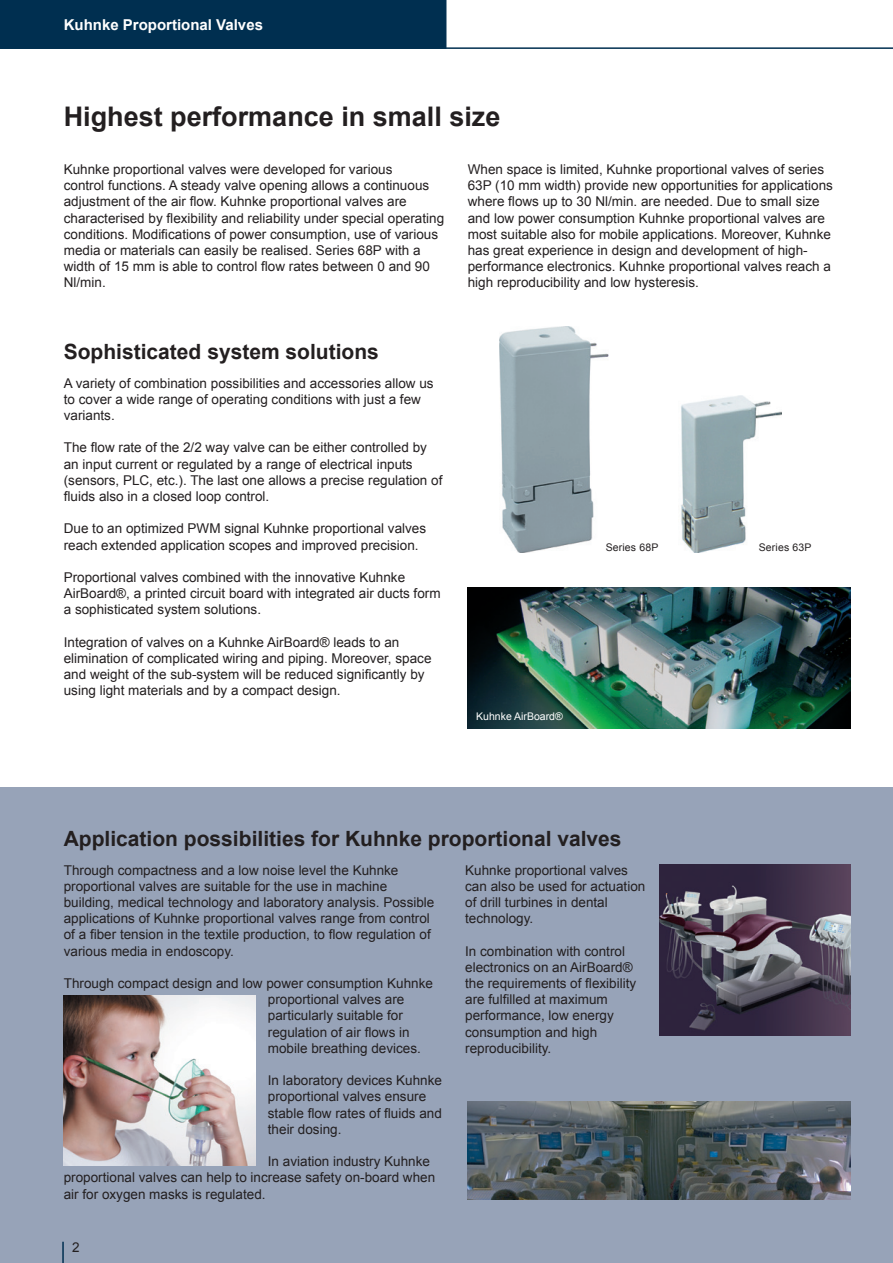
<style>
.page{position:relative;width:893px;height:1263px;background:#fff}
.page>*{position:absolute;margin:0;border:0;box-sizing:border-box;transform-origin:0 0}
.t1{font:700 27px "Arial";color:#231f20}
.Headline_2{font:700 21px "Arial";color:#231f20}
.t2{font:700 15px "Arial";color:#fff}
.t3{font:13.5px/16.2px "Arial";color:#231f20}
.t4{font:10.5px "Arial";letter-spacing:.015em;color:#231f20}
.t5{font:10.5px "Arial";color:#fff}
</style>
<div class="page">
<div style="left:0;top:0;width:446px;height:47px;background:#002f50"></div>
<hr style="left:0;top:47px;width:893px;height:2px;background:#002f50">
<div style="left:0;top:788px;width:893px;height:475px;background:#97a3b8"></div>
<img style="left:64px;top:995px;width:191px;height:170px">
<img style="left:468px;top:1101px;width:382px;height:98px">
<img style="left:659px;top:865px;width:191px;height:170px">
<hr style="left:62px;top:1242px;width:2px;height:21px;background:#002f50">
<img style="left:468px;top:588px;width:382px;height:140px">
<img style="left:499px;top:326px;width:282px;height:227px">
<p class="t2" style="left:64px;top:15px;width:201px">Kuhnke Proportional Valves</p>
<p class="t1" style="left:64px;top:99px;width:438px">Highest performance in small size</p>
<p class="t3" style="left:64px;top:161px;width:382px">Kuhnke proportional valves were developed for various<br>control functions. A steady valve opening allows a continuous adjustment of the air flow. Kuhnke proportional valves are characterised by flexibility and reliability under special operating conditions. Modifications of power consumption, use of various media or materials can easily be realised. Series 68P with a width of 15 mm is able to control flow rates between 0 and 90<br>Nl/min.</p>
<p class="t3" style="left:468px;top:161px;width:367px">When space is limited, Kuhnke proportional valves of series 63P (10 mm width) provide new opportunities for applications where flows up to 30 Nl/min. are needed. Due to small size and low power consumption Kuhnke proportional valves are most suitable also for mobile applications. Moreover, Kuhnke has great experience in design and development of high&shy;performance electronics. Kuhnke proportional valves reach a high reproducibility and low hysteresis.</p>
<p class="Headline_2" style="left:64px;top:337px;width:317px">Sophisticated system solutions</p>
<p class="t3" style="left:64px;top:375px;width:371px">A variety of combination possibilities and accessories allow us to cover a wide range of operating conditions with just a few variants.</p>
<p class="t3" style="left:64px;top:440px;width:380px">The flow rate of the 2/2 way valve can be either controlled by an input current or regulated by a range of electrical inputs (sensors, PLC, etc.). The last one allows a precise regulation of fluids also in a closed loop control.</p>
<p class="t3" style="left:64px;top:521px;width:364px">Due to an optimized PWM signal Kuhnke proportional valves reach extended application scopes and improved precision.</p>
<p class="t3" style="left:64px;top:569px;width:378px">Proportional valves combined with the innovative Kuhnke<br>AirBoard®, a printed circuit board with integrated air ducts form a sophisticated system solutions.</p>
<p class="t3" style="left:64px;top:634px;width:369px">Integration of valves on a Kuhnke AirBoard® leads to an elimination of complicated wiring and piping. Moreover, space and weight of the sub-system will be reduced significantly by using light materials and by a compact design.</p>
<p class="t5" style="left:476px;top:709px;width:88px">Kuhnke AirBoard®</p>
<p class="t4" style="left:606px;top:540px;width:54px">Series 68P</p>
<p class="t4" style="left:759px;top:540px;width:54px">Series 63P</p>
<p class="Headline_2" style="left:64px;top:824px;width:559px">Application possibilities for Kuhnke proportional valves</p>
<p class="t3" style="left:64px;top:862px;width:372px">Through compactness and a low noise level the Kuhnke proportional valves are suitable for the use in machine building, medical technology and laboratory analysis. Possible applications of Kuhnke proportional valves range from control of a fiber tension in the textile production, to flow regulation of various media in endoscopy.</p>
<p class="t3" style="left:268px;top:975px;width:167px;text-indent:-204px">Through compact design and low power consumption Kuhnke proportional valves are particularly suitable for regulation of air flows in mobile breathing devices.</p>
<p class="t3" style="left:268px;top:1072px;width:176px">In laboratory devices Kuhnke proportional valves ensure stable flow rates of fluids and their dosing.</p>
<p class="t3" style="left:64px;top:1153px;width:373px;text-indent:204px">In aviation industry Kuhnke proportional valves can help to increase safety on-board when air for oxygen masks is regulated.</p>
<p class="t3" style="left:465px;top:862px;width:182px">Kuhnke proportional valves can also be used for actuation of drill turbines in dental technology.</p>
<p class="t3" style="left:465px;top:943px;width:173px">In combination with control electronics on an AirBoard® the requirements of flexibility are fulfilled at maximum performance, low energy consumption and high reproducibility.</p>
<p class="t3" style="left:72px;top:1239px;width:9px">2</p>
</div>
